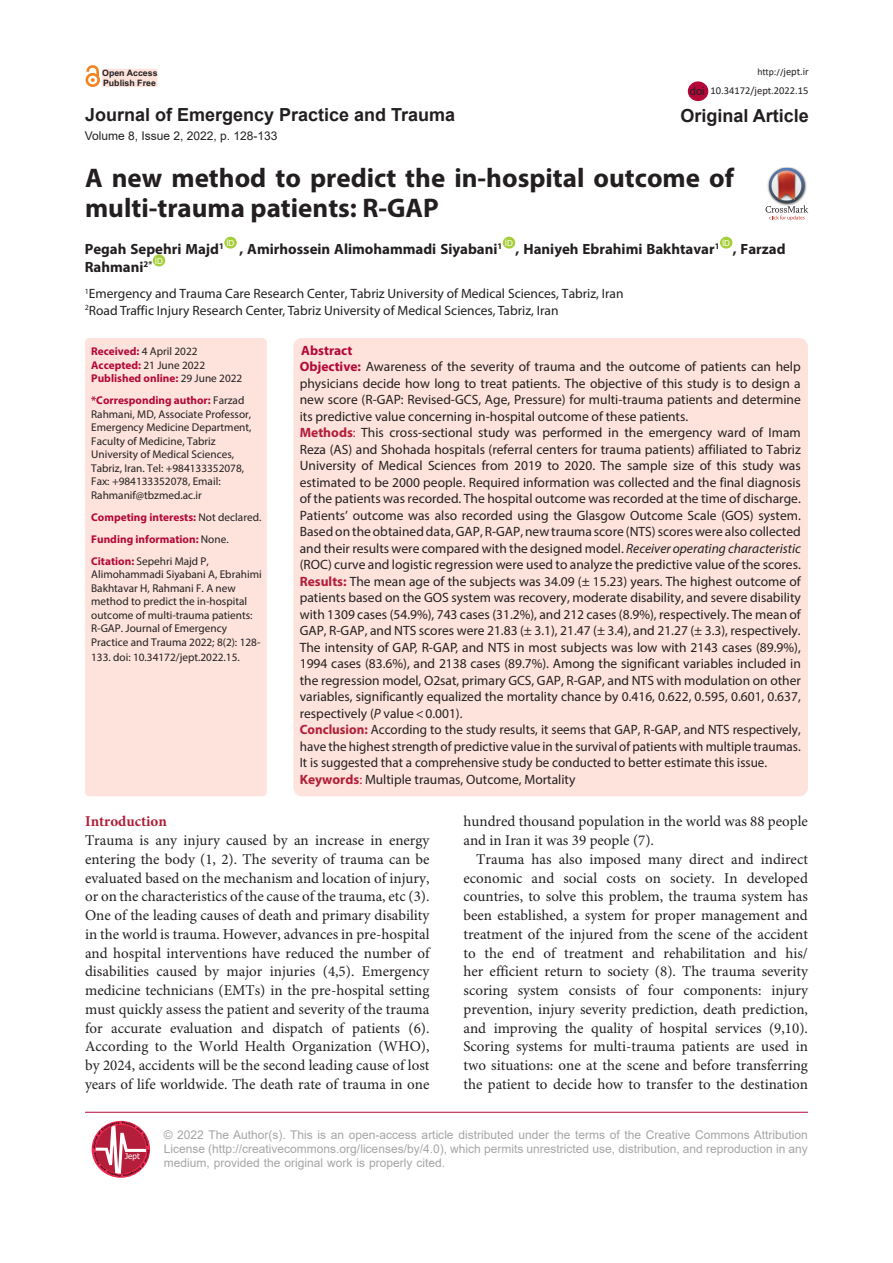
<style>
.page{position:relative;width:893px;height:1263px;background:#fff}
.page>*{position:absolute;margin:0;border:0;box-sizing:border-box;transform-origin:0 0}
.Pa3{font:700 27px/30px "Myriad Pro";color:#231f20}
.t1{font:700 18px "Arial";color:#231f20}
.t2{font:15px/18.8px "Minion Pro";color:#231f20;text-align:justify}
.List_Paragraph{font:700 15px "Minion Pro";color:#b01e39}
.t3{font:700 14.85px "Myriad Pro";color:#231f20}
.t4{font:13.5px/16.5px "Myriad Pro";color:#231f20;text-align:justify}
.t5{font:700 13.5px "Myriad Pro";color:#b30838}
.t6{font:12px/14.4px "Arial";color:#a5a5a5;text-align:justify}
.t7{font:12px "Arial";color:#231f20}
.t8{font:11.25px/13.5px "Myriad Pro";color:#231f20}
.t9{font:700 11.25px "Myriad Pro";color:#b30838}
.t10{font:11.25px "Arial";color:#231f20}
.t11{font:10.5px "Calibri";color:#231f20}
.t12{font:9.75px "Calibri";color:#231f20}
.t13{font:700 8.85px "Arial";color:#231f20}
.t14{font:8.1px "Arial";color:#fff}
.t15{font:8.1px "Tahoma";color:#fff}
.s1{font-size:10.5px}
.s2{font-weight:700;color:#b30838}
.s3{font-weight:400;color:#231f20}
.s4{font-weight:700;color:#b40837}
.s5{font-weight:700;color:#b21e3a}
.s6{color:#b21e3a}
.s7{font-style:italic}
</style>
<div class="page">
<div style="left:224px;top:237px;width:13px;height:12px;background:#a6ce39;border-radius:50%"></div>
<div style="left:503px;top:237px;width:12px;height:12px;background:#a6ce39;border-radius:50%"></div>
<div style="left:720px;top:237px;width:12px;height:12px;background:#a6ce39;border-radius:50%"></div>
<div style="left:153px;top:254px;width:12px;height:12px;background:#a6ce39;border-radius:50%"></div>
<div style="left:85px;top:338px;width:182px;height:458px;background:#fde3dc;border-radius:4px"></div>
<div style="left:293px;top:338px;width:515px;height:458px;background:#fde3dc;border-radius:9px"></div>
<hr style="left:85px;top:1112px;width:723px;height:1px;background:#b30838">
<svg style="left:93px;top:1121px;width:57px;height:56px"></svg>
<div style="left:101px;top:68px;width:57px;height:19px;background:#fde3dc"></div>
<div style="left:101px;top:68px;width:57px;height:20px;border:1px solid #fff"></div>
<div style="left:86px;top:73px;width:14px;height:14px;border:3px solid #f58220;border-radius:50%"></div>
<svg style="left:85px;top:66px;width:15px;height:16px"></svg>
<div style="left:688px;top:81px;width:20px;height:20px;background:#b30838;border-radius:50%"></div>
<img style="left:781px;top:167px;width:13px;height:1px">
<svg style="left:765px;top:168px;width:43px;height:52px"></svg>
<p class="t13" style="left:102px;top:67px;width:57px">Open Access</p>
<p class="t12" style="left:757px;top:65px;width:53px">http://<span class="s1">jept.ir</span></p>
<p class="t13" style="left:103px;top:76px;width:54px">Publish Free</p>
<p class="t10" style="left:690px;top:83px;width:17px">doi</p>
<p class="t11" style="left:711px;top:83px;width:99px">10.34172/jept.2022.15</p>
<p class="t1" style="left:85px;top:102px;width:372px">Journal of Emergency Practice and Trauma</p>
<p class="t1" style="left:680px;top:103px;width:130px">Original Article</p>
<p class="t7" style="left:85px;top:127px;width:194px">Volume 8, Issue 2, 2022, p. 128-133</p>
<p class="Pa3" style="left:85px;top:162px;width:650px">A new method to predict the in-hospital outcome of multi-trauma patients: R-GAP</p>
<p class="t14" style="left:226px;top:237px;width:10px">ID</p>
<p class="t14" style="left:505px;top:237px;width:10px">ID</p>
<p class="t14" style="left:722px;top:237px;width:10px">ID</p>
<p class="t3" style="left:85px;top:239px;width:141px">Pegah Sepehri Majd<sup>1</sup></p>
<p class="t3" style="left:239px;top:239px;width:264px">, Amirhossein Alimohammadi Siyabani<sup>1</sup></p>
<p class="t3" style="left:516px;top:239px;width:205px">, Haniyeh Ebrahimi Bakhtavar<sup>1</sup></p>
<p class="t3" style="left:733px;top:239px;width:54px">, Farzad</p>
<p class="t14" style="left:155px;top:255px;width:10px">ID</p>
<p class="t4" style="left:85px;top:285px;width:540px"><sup>1</sup>Emergency and Trauma Care Research Center, Tabriz University of Medical Sciences, Tabriz, Iran</p>
<p class="t4" style="left:85px;top:302px;width:475px"><sup>2</sup>Road Traffic Injury Research Center, Tabriz University of Medical Sciences, Tabriz, Iran</p>
<p class="t8" style="left:91px;top:345px;width:108px"><span class="s2">Received:</span> 4 April 2022</p>
<p class="t8" style="left:91px;top:358px;width:115px"><span class="s2">Accepted:</span> 21 June 2022</p>
<p class="t9" style="left:91px;top:371px;width:153px">Published online: <span class="s3">29 June 2022</span></p>
<p class="t8" style="left:91px;top:394px;width:162px"><span class="s2">*Corresponding author:</span> Farzad<br>Rahmani, MD, Associate Professor,<br>Emergency Medicine Department,<br>Faculty of Medicine, Tabriz<br>University of Medical Sciences,<br>Tabriz, Iran. Tel: +984133352078,<br>Fax: +984133352078, Email:<br>Rahmanif@tbzmed.ac.ir</p>
<p class="t9" style="left:91px;top:510px;width:172px">Competing interests: <span class="s3">Not declared.</span></p>
<p class="t9" style="left:91px;top:532px;width:139px">Funding information: <span class="s3">None.</span></p>
<p class="t8" style="left:91px;top:554px;width:172px"><span class="s2">Citation:</span> Sepehri Majd P,<br>Alimohammadi Siyabani A, Ebrahimi<br>Bakhtavar H, Rahmani F. A new method to predict the in-hospital outcome of multi-trauma patients:<br>R-GAP. Journal of Emergency<br>Practice and Trauma 2022; 8(2): 128-</p>
<p class="t8" style="left:91px;top:650px;width:150px">133. doi: 10.34172/jept.2022.15.</p>
<p class="t3" style="left:85px;top:257px;width:69px">Rahmani<sup>2*</sup></p>
<p class="t5" style="left:301px;top:341px;width:53px">Abstract</p>
<p class="t4" style="left:300px;top:358px;width:503px"><span class="s4">Objective:</span> Awareness of the severity of trauma and the outcome of patients can help physicians decide how long to treat patients. The objective of this study is to design a new score (R-GAP: Revised-GCS, Age, Pressure) for multi-trauma patients and determine its predictive value concerning in-hospital outcome of these patients.</p>
<p class="t4" style="left:300px;top:424px;width:503px"><span class="s5">Methods</span><span class="s6">:</span> This cross-sectional study was performed in the emergency ward of Imam Reza (AS) and Shohada hospitals (referral centers for trauma patients) affiliated to Tabriz University of Medical Sciences from 2019 to 2020. The sample size of this study was estimated to be 2000 people. Required information was collected and the final diagnosis of the patients was recorded. The hospital outcome was recorded at the time of discharge.<br>Patients’ outcome was also recorded using the Glasgow Outcome Scale (GOS) system.<br>Based on the obtained data, GAP, R-GAP, new trauma score (NTS) scores were also collected and their results were compared with the designed model. <span class="s7">Receiver operating characteristic </span>(ROC) curve and logistic regression were used to analyze the predictive value of the scores.</p>
<p class="t4" style="left:300px;top:573px;width:503px"><span class="s5">Results:</span> The mean age of the subjects was 34.09 (± 15.23) years. The highest outcome of patients based on the GOS system was recovery, moderate disability, and severe disability with 1309 cases (54.9%), 743 cases (31.2%), and 212 cases (8.9%), respectively. The mean of GAP, R-GAP, and NTS scores were 21.83 (± 3.1), 21.47 (± 3.4), and 21.27 (± 3.3), respectively.<br>The intensity of GAP, R-GAP, and NTS in most subjects was low with 2143 cases (89.9%), 1994 cases (83.6%), and 2138 cases (89.7%). Among the significant variables included in the regression model, O2sat, primary GCS, GAP, R-GAP, and NTS with modulation on other variables, significantly equalized the mortality chance by 0.416, 0.622, 0.595, 0.601, 0.637, respectively (<span class="s7">P</span> value&lt;0.001).</p>
<p class="t4" style="left:300px;top:721px;width:503px"><span class="s5">Conclusion:</span> According to the study results, it seems that GAP, R-GAP, and NTS respectively, have the highest strength of predictive value in the survival of patients with multiple traumas.<br>It is suggested that a comprehensive study be conducted to better estimate this issue.</p>
<p class="t4" style="left:300px;top:771px;width:277px"><span class="s5">Keywords</span><span class="s6">:</span> Multiple traumas, Outcome, Mortality</p>
<p class="List_Paragraph" style="left:85px;top:811px;width:83px">Introduction</p>
<p class="t2" style="left:85px;top:831px;width:346px">Trauma is any injury caused by an increase in energy entering the body (1, 2). The severity of trauma can be evaluated based on the mechanism and location of injury, or on the characteristics of the cause of the trauma, etc (3).<br>One of the leading causes of death and primary disability in the world is trauma. However, advances in pre-hospital and hospital interventions have reduced the number of disabilities caused by major injuries (4,5). Emergency medicine technicians (EMTs) in the pre-hospital setting must quickly assess the patient and severity of the trauma for accurate evaluation and dispatch of patients (6).<br>According to the World Health Organization (WHO), by 2024, accidents will be the second leading cause of lost years of life worldwide. The death rate of trauma in one</p>
<p class="t2" style="left:463px;top:813px;width:346px">hundred thousand population in the world was 88 people and in Iran it was 39 people (7).</p>
<p class="t2" style="left:463px;top:850px;width:346px;text-indent:13px">Trauma has also imposed many direct and indirect economic and social costs on society. In developed countries, to solve this problem, the trauma system has been established, a system for proper management and treatment of the injured from the scene of the accident to the end of treatment and rehabilitation and his/ her efficient return to society (8). The trauma severity scoring system consists of four components: injury prevention, injury severity prediction, death prediction, and improving the quality of hospital services (9,10).<br>Scoring systems for multi-trauma patients are used in two situations: one at the scene and before transferring the patient to decide how to transfer to the destination</p>
<p class="t15" style="left:125px;top:1150px;width:16px">Jept</p>
<p class="t6" style="left:164px;top:1127px;width:646px">© 2022 The Author(s). This is an open-access article distributed under the terms of the Creative Commons Attribution License (http://creativecommons.org/licenses/by/4.0), which permits unrestricted use, distribution, and reproduction in any medium, provided the original work is properly cited.</p>
</div>
